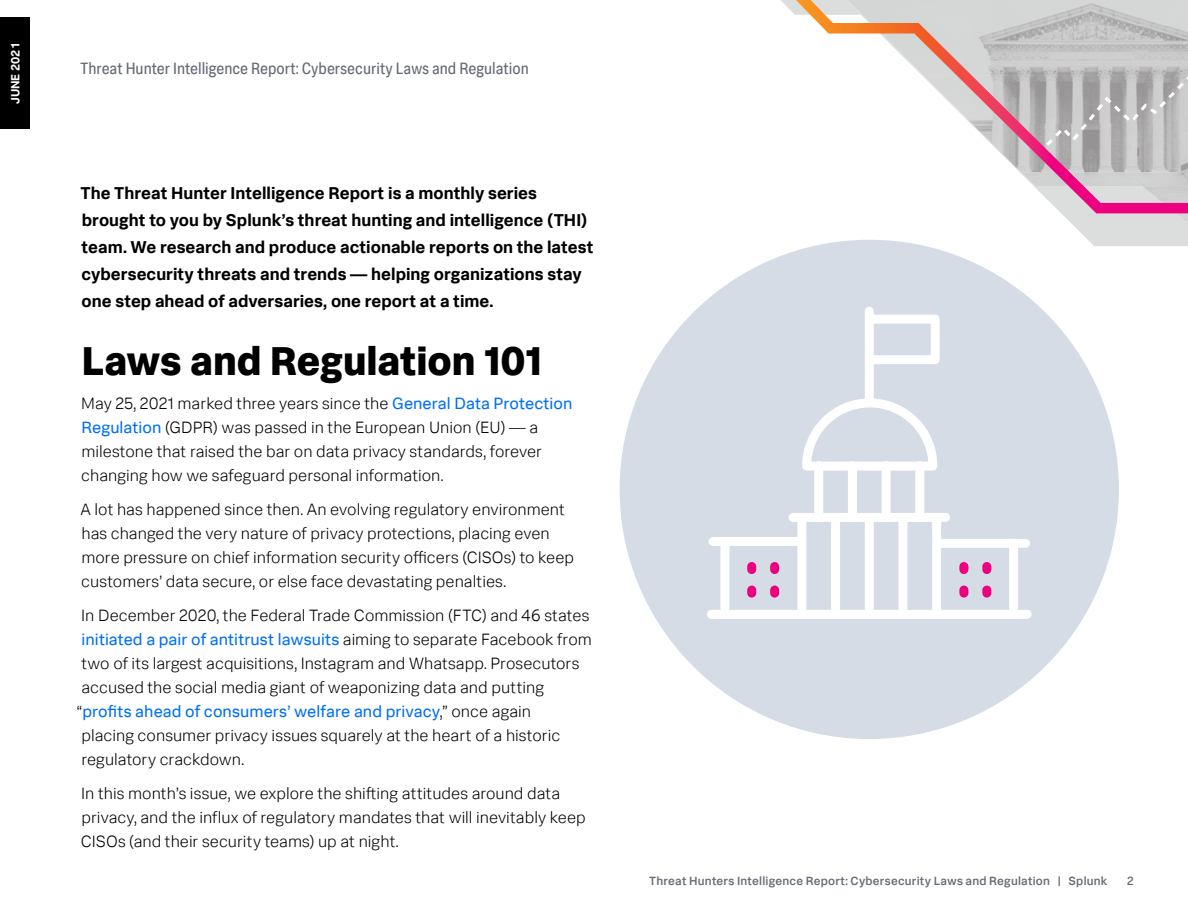
<style>
.page{position:relative;width:1188px;height:918px;background:#fff}
.page>*{position:absolute;margin:0;border:0;box-sizing:border-box;transform-origin:0 0}
.t1{font:800 40.5px "Splunk Data Sans Pro";letter-spacing:-.005em;color:#000}
.t2{font:700 17.25px/27px "Splunk Data Sans Pro";color:#000}
.t3{font:300 16.5px/24px "Splunk Data Sans Pro";color:#000}
.t4{font:16.5px "Splunk Data Sans Pro Cd";color:#656c76}
.t5{font:500 12px "Splunk Data Sans Pro";letter-spacing:.015em;color:#656c76}
.t6{font:700 12px "Splunk Data Sans Pro";color:#fff}
.s1{font-weight:400;color:#0070f3}
</style>
<div class="page">
<div style="left:620px;top:240px;width:499px;height:499px;background:#d5dce5;border-radius:50%"></div>
<svg style="left:702px;top:302px;width:333px;height:317px"></svg>
<svg style="left:747px;top:590px;width:9px;height:3px"></svg>
<svg style="left:770px;top:590px;width:9px;height:3px"></svg>
<svg style="left:747px;top:566px;width:9px;height:4px"></svg>
<svg style="left:770px;top:566px;width:9px;height:4px"></svg>
<div style="left:720px;top:543px;width:9px;height:65px;background:#fff"></div>
<div style="left:937px;top:539px;width:89px;height:9px;background:#fff"></div>
<svg style="left:798px;top:394px;width:225px;height:223px"></svg>
<div style="left:0;top:17px;width:30px;height:112px;background:#000"></div>
<svg style="left:732px;top:0;width:456px;height:281px"></svg>
<img style="left:1021px;top:213px;width:167px;height:8px">
<svg style="left:789px;top:0;width:399px;height:213px"></svg>
<svg style="left:1046px;top:69px;width:142px;height:77px;background:#b8b7b8"></svg>
<p class="t6" style="left:8px;top:104px;width:64px;rotate:-90deg">JUNE 2021</p>
<p class="t4" style="left:80px;top:59px;width:450px">Threat Hunter Intelligence Report: Cybersecurity Laws and Regulation</p>
<p class="t2" style="left:80px;top:180px;width:515px">The Threat Hunter Intelligence Report is a monthly series brought to you by Splunk’s threat hunting and intelligence (THI) team. We research and produce actionable reports on the latest cybersecurity threats and trends — helping organizations stay one step ahead of adversaries, one report at a time.</p>
<h1 class="t1" style="left:82px;top:336px;width:462px">Laws and Regulation 101</h1>
<p class="t3" style="left:81px;top:391px;width:493px">May 25, 2021 marked three years since the <span class="s1">General Data Protection Regulation</span> (GDPR) was passed in the European Union (EU) — a milestone that raised the bar on data privacy standards, forever changing how we safeguard personal information.</p>
<p class="t3" style="left:81px;top:497px;width:495px">A lot has happened since then. An evolving regulatory environment has changed the very nature of privacy protections, placing even more pressure on chief information security officers (CISOs) to keep customers’ data secure, or else face devastating penalties.</p>
<p class="t3" style="left:77px;top:603px;width:516px">In December 2020, the Federal Trade Commission (FTC) and 46 states <span class="s1">initiated a pair of antitrust lawsuits</span> aiming to separate Facebook from two of its largest acquisitions, Instagram and Whatsapp. Prosecutors accused the social media giant of weaponizing data and putting “<span class="s1">profits ahead of consumers’ welfare and privacy</span>,” once again<br>placing consumer privacy issues squarely at the heart of a historic regulatory crackdown.</p>
<p class="t3" style="left:81px;top:781px;width:506px">In this month’s issue, we explore the shifting attitudes around data privacy, and the influx of regulatory mandates that will inevitably keep<br>CISOs (and their security teams) up at night.</p>
<p class="t5" style="left:649px;top:873px;width:460px">Threat Hunters Intelligence Report: Cybersecurity Laws and Regulation | Splunk</p>
<p class="t5" style="left:1127px;top:873px;width:9px">2</p>
</div>
